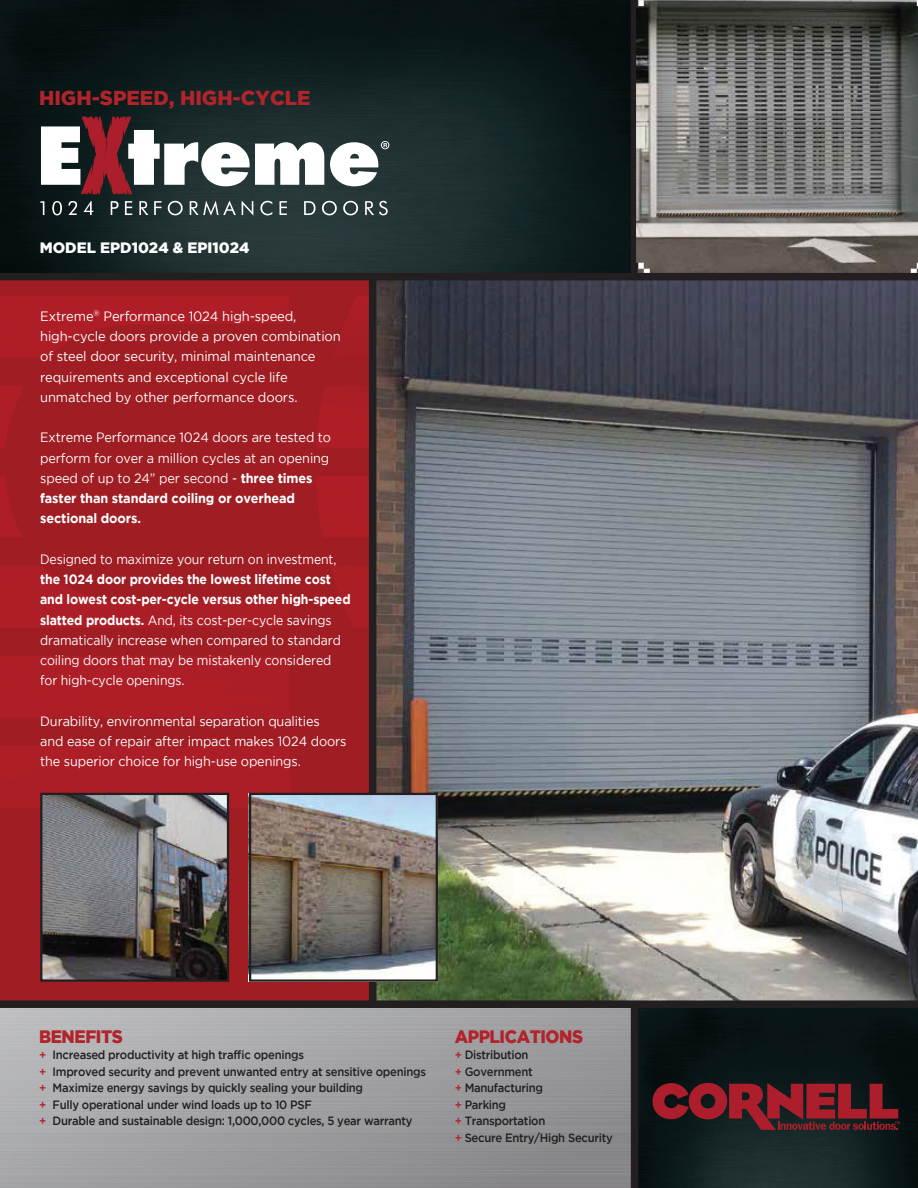
<style>
.page{position:relative;width:918px;height:1188px;background:#fff}
.page>*{position:absolute;margin:0;border:0;box-sizing:border-box;transform-origin:0 0}
.t1{font:900 20.1px "Gotham";color:#b1242b}
.t2{font:900 18px "Gotham";letter-spacing:-.025em;color:#b1242b;scale:.94 1}
.t3{font:900 15px "Gotham";color:#fff}
.t4{font:13.5px/20.2px "Gotham";letter-spacing:-.01em;color:#fff;scale:.94 1}
.t5{font:13.5px/20.2px "Gotham";letter-spacing:-.01em;color:#fff;scale:.91 1}
.t6{font:13.5px/20.2px "Gotham";letter-spacing:-.01em;color:#fff;scale:.96 1}
.t7{font:500 12px "Gotham";letter-spacing:-.025em;color:#231f20;scale:.94 1}
.s1{font-weight:700}
.s2{color:#b1242b}
</style>
<div class="page">
<img style="left:0;top:280px;width:369px;height:720px">
<img style="left:0;top:0;width:631px;height:273px">
<img style="left:638px;top:1008px;width:280px;height:180px">
<svg style="left:653px;top:1083px;width:247px;height:47px;background:#641c24"></svg>
<div style="left:631px;top:0;width:7px;height:1188px;background:#231f20"></div>
<img style="left:376px;top:280px;width:542px;height:720px">
<img style="left:636px;top:0;width:282px;height:273px">
<div style="left:0;top:273px;width:918px;height:7px;background:#231f20"></div>
<div style="left:0;top:1000px;width:918px;height:8px;background:#231f20"></div>
<div style="left:369px;top:278px;width:7px;height:725px;background:#231f20"></div>
<svg style="left:41px;top:117px;width:283px;height:77px"></svg>
<svg style="left:330px;top:141px;width:59px;height:45px"></svg>
<svg style="left:40px;top:201px;width:4px;height:14px"></svg>
<svg style="left:52px;top:201px;width:10px;height:14px"></svg>
<svg style="left:68px;top:201px;width:9px;height:14px"></svg>
<svg style="left:84px;top:201px;width:9px;height:14px"></svg>
<svg style="left:111px;top:201px;width:8px;height:14px"></svg>
<svg style="left:125px;top:201px;width:7px;height:14px"></svg>
<svg style="left:139px;top:201px;width:9px;height:14px"></svg>
<svg style="left:154px;top:201px;width:8px;height:14px"></svg>
<svg style="left:168px;top:201px;width:15px;height:14px"></svg>
<svg style="left:190px;top:201px;width:46px;height:14px"></svg>
<svg style="left:242px;top:201px;width:11px;height:14px"></svg>
<svg style="left:260px;top:201px;width:12px;height:14px"></svg>
<svg style="left:280px;top:201px;width:7px;height:14px"></svg>
<svg style="left:304px;top:201px;width:12px;height:14px"></svg>
<svg style="left:322px;top:201px;width:15px;height:14px"></svg>
<svg style="left:343px;top:201px;width:15px;height:14px"></svg>
<svg style="left:365px;top:201px;width:23px;height:14px"></svg>
<img style="left:252px;top:796px;width:183px;height:183px">
<div style="left:249px;top:793px;width:189px;height:189px;border:2px solid #231f20"></div>
<img style="left:43px;top:796px;width:183px;height:183px">
<div style="left:40px;top:793px;width:189px;height:189px;border:2px solid #231f20"></div>
<p class="t1" style="left:39px;top:87px;width:273px">HIGH-SPEED, HIGH-CYCLE</p>
<p class="t3" style="left:40px;top:239px;width:211px">MODEL EPD1024 &amp; EPI1024</p>
<p class="t6" style="left:40px;top:306px;width:268px">Extreme<sup>®</sup> Performance 1024 high-speed,</p>
<p class="t6" style="left:40px;top:326px;width:315px">high-cycle doors provide a proven combination of steel door security, minimal maintenance</p>
<p class="t6" style="left:40px;top:367px;width:260px">requirements and exceptional cycle life</p>
<p class="t6" style="left:40px;top:387px;width:270px">unmatched by other performance doors.</p>
<p class="t4" style="left:40px;top:427px;width:311px">Extreme Performance 1024 doors are tested to perform for over a million cycles at an opening speed of up to 24” per second - <span class="s1">three times faster than standard coiling or overhead sectional doors.</span></p>
<p class="t5" style="left:40px;top:549px;width:343px">Designed to maximize your return on investment, <span class="s1">the 1024 door provides the lowest lifetime cost and lowest cost-per-cycle versus other high-speed slatted products.</span> And, its cost-per-cycle savings dramatically increase when compared to standard coiling doors that may be mistakenly considered for high-cycle openings.</p>
<p class="t4" style="left:40px;top:711px;width:299px">Durability, environmental separation qualities</p>
<p class="t4" style="left:40px;top:731px;width:327px">and ease of repair after impact makes 1024 doors the superior choice for high-use openings.</p>
<p class="t2" style="left:39px;top:1026px;width:91px">BENEFITS</p>
<p class="t7" style="left:39px;top:1048px;width:283px"><span class="s2">+</span> Increased productivity at high traffic openings</p>
<p class="t7" style="left:39px;top:1065px;width:413px"><span class="s2">+</span> Improved security and prevent unwanted entry at sensitive openings</p>
<p class="t7" style="left:39px;top:1081px;width:346px"><span class="s2">+</span> Maximize energy savings by quickly sealing your building</p>
<p class="t7" style="left:39px;top:1098px;width:292px"><span class="s2">+</span> Fully operational under wind loads up to 10 PSF</p>
<p class="t7" style="left:39px;top:1114px;width:399px"><span class="s2">+</span> Durable and sustainable design: 1,000,000 cycles, 5 year warranty</p>
<p class="t2" style="left:455px;top:1026px;width:138px">APPLICATIONS</p>
<p class="t7" style="left:455px;top:1048px;width:80px"><span class="s2">+</span> Distribution</p>
<p class="t7" style="left:455px;top:1065px;width:85px"><span class="s2">+</span> Government</p>
<p class="t7" style="left:455px;top:1081px;width:96px"><span class="s2">+</span> Manufacturing</p>
<p class="t7" style="left:455px;top:1098px;width:56px"><span class="s2">+</span> Parking</p>
<p class="t7" style="left:455px;top:1114px;width:98px"><span class="s2">+</span> Transportation</p>
<p class="t7" style="left:455px;top:1131px;width:170px"><span class="s2">+</span> Secure Entry/High Security</p>
</div>
